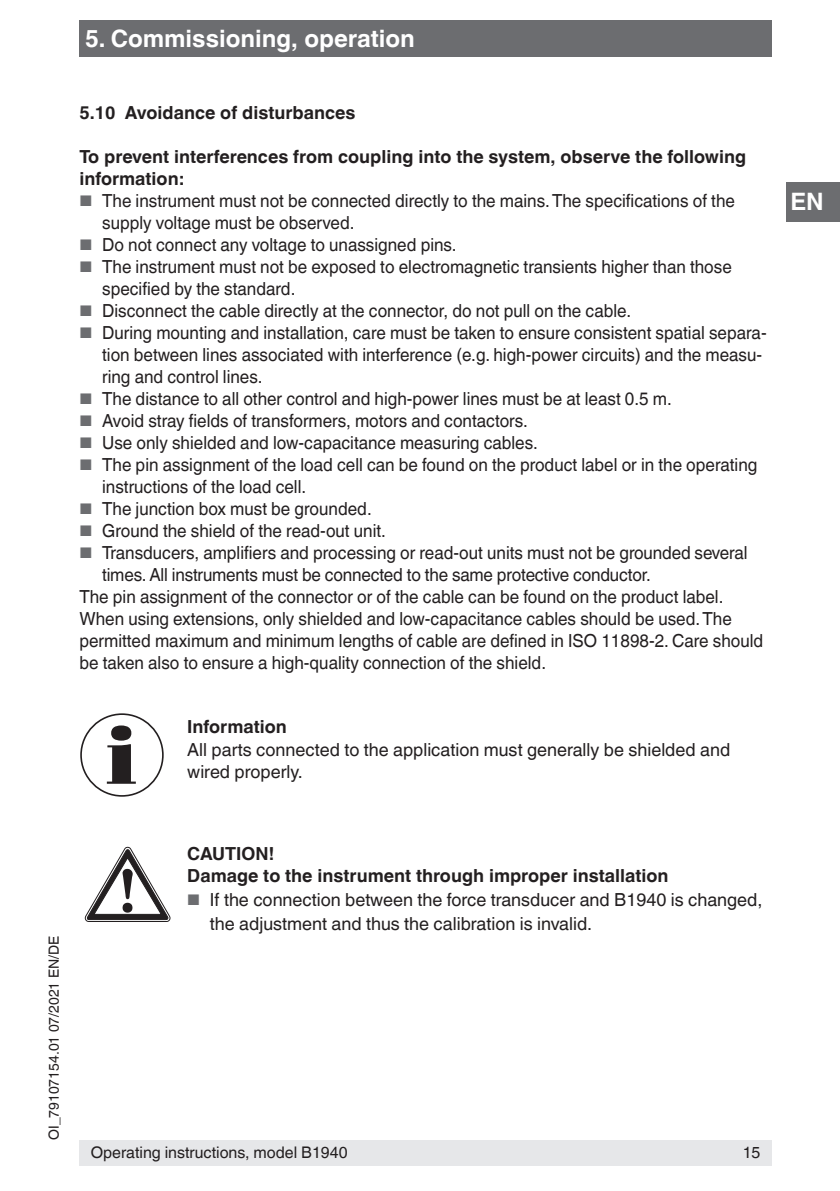
<style>
.page{position:relative;width:840px;height:1191px;background:#fff}
.page>*{position:absolute;margin:0;border:0;box-sizing:border-box;transform-origin:0 0}
.t1{font:700 24px "Helvetica World";color:#fff}
.t2{font:18px/22px "Helvetica World";color:#231f20;scale:.95 1}
.t3{font:18px/22px "Helvetica World";color:#231f20}
.t4{font:700 18px/22px "Helvetica World";color:#231f20}
.t5{font:16px "Helvetica World";color:#231f20}
.t6{font:14px "Helvetica World";color:#231f20}
.s1{font-size:15.4px;color:#6c6d70}
</style>
<div class="page">
<div style="left:79px;top:1140px;width:692px;height:25px;background:#e6e7e9"></div>
<div style="left:785px;top:182px;width:54px;height:39px;background:#6c6d70"></div>
<div style="left:79px;top:20px;width:692px;height:37px;background:#6c6d70"></div>
<svg style="left:107px;top:725px;width:29px;height:58px"></svg>
<div style="left:80px;top:713px;width:84px;height:83px;border:2px solid #231f20;border-radius:50%"></div>
<svg style="left:85px;top:847px;width:85px;height:74px"></svg>
<h1 class="t1" style="left:85px;top:25px;width:331px">5. Commissioning, operation</h1>
<p class="t4" style="left:79px;top:102px;width:277px">5.10 Avoidance of disturbances</p>
<p class="t4" style="left:79px;top:146px;width:668px">To prevent interferences from coupling into the system, observe the following information:</p>
<p class="t2" style="left:102px;top:190px;width:667px;text-indent:-23px"><span class="s1">■</span> The instrument must not be connected directly to the mains. The specifications of the supply voltage must be observed.</p>
<p class="t2" style="left:79px;top:234px;width:398px"><span class="s1">■</span> Do not connect any voltage to unassigned pins.</p>
<p class="t2" style="left:102px;top:256px;width:664px;text-indent:-23px"><span class="s1">■</span> The instrument must not be exposed to electromagnetic transients higher than those specified by the standard.</p>
<p class="t2" style="left:79px;top:300px;width:582px"><span class="s1">■</span> Disconnect the cable directly at the connector, do not pull on the cable.</p>
<p class="t2" style="left:102px;top:322px;width:700px;text-indent:-23px"><span class="s1">■</span> During mounting and installation, care must be taken to ensure consistent spatial separa&shy;tion between lines associated with interference (e.g. high-power circuits) and the measu&shy;ring and control lines.</p>
<p class="t2" style="left:79px;top:388px;width:624px"><span class="s1">■</span> The distance to all other control and high-power lines must be at least 0.5 m.</p>
<p class="t2" style="left:79px;top:410px;width:473px"><span class="s1">■</span> Avoid stray fields of transformers, motors and contactors.</p>
<p class="t2" style="left:79px;top:432px;width:483px"><span class="s1">■</span> Use only shielded and low-capacitance measuring cables.</p>
<p class="t2" style="left:102px;top:454px;width:690px;text-indent:-23px"><span class="s1">■</span> The pin assignment of the load cell can be found on the product label or in the operating instructions of the load cell.</p>
<p class="t2" style="left:79px;top:498px;width:309px"><span class="s1">■</span> The junction box must be grounded.</p>
<p class="t2" style="left:79px;top:520px;width:324px"><span class="s1">■</span> Ground the shield of the read-out unit.</p>
<p class="t2" style="left:79px;top:542px;width:704px"><span class="s1">■</span> Transducers, amplifiers and processing or read-out units must not be grounded several</p>
<p class="t2" style="left:102px;top:564px;width:579px">times. All instruments must be connected to the same protective conductor.</p>
<p class="t2" style="left:79px;top:586px;width:679px">The pin assignment of the connector or of the cable can be found on the product label.</p>
<p class="t2" style="left:79px;top:608px;width:688px">When using extensions, only shielded and low-capacitance cables should be used. The</p>
<p class="t2" style="left:79px;top:630px;width:721px">permitted maximum and minimum lengths of cable are defined in ISO 11898-2. Care should</p>
<p class="t2" style="left:79px;top:652px;width:492px">be taken also to ensure a high-quality connection of the shield.</p>
<p class="t4" style="left:187px;top:716px;width:101px">Information</p>
<p class="t3" style="left:187px;top:738px;width:544px">All parts connected to the application must generally be shielded and wired properly.</p>
<p class="t6" style="left:46px;top:1140px;width:205px;rotate:-90deg">OI_79107154.01 07/2021 EN/DE</p>
<p class="t4" style="left:187px;top:842px;width:482px">CAUTION!<br>Damage to the instrument through improper installation</p>
<p class="t3" style="left:210px;top:887px;width:553px;line-height:24px;text-indent:-23px"><span class="s1">■</span> If the connection between the force transducer and B1940 is changed, the adjustment and thus the calibration is invalid.</p>
<p class="t5" style="left:91px;top:1143px;width:258px">Operating instructions, model B1940</p>
<p class="t5" style="left:742px;top:1143px;width:19px">15</p>
<h1 class="t1" style="left:789px;top:188px;width:35px">EN</h1>
</div>
